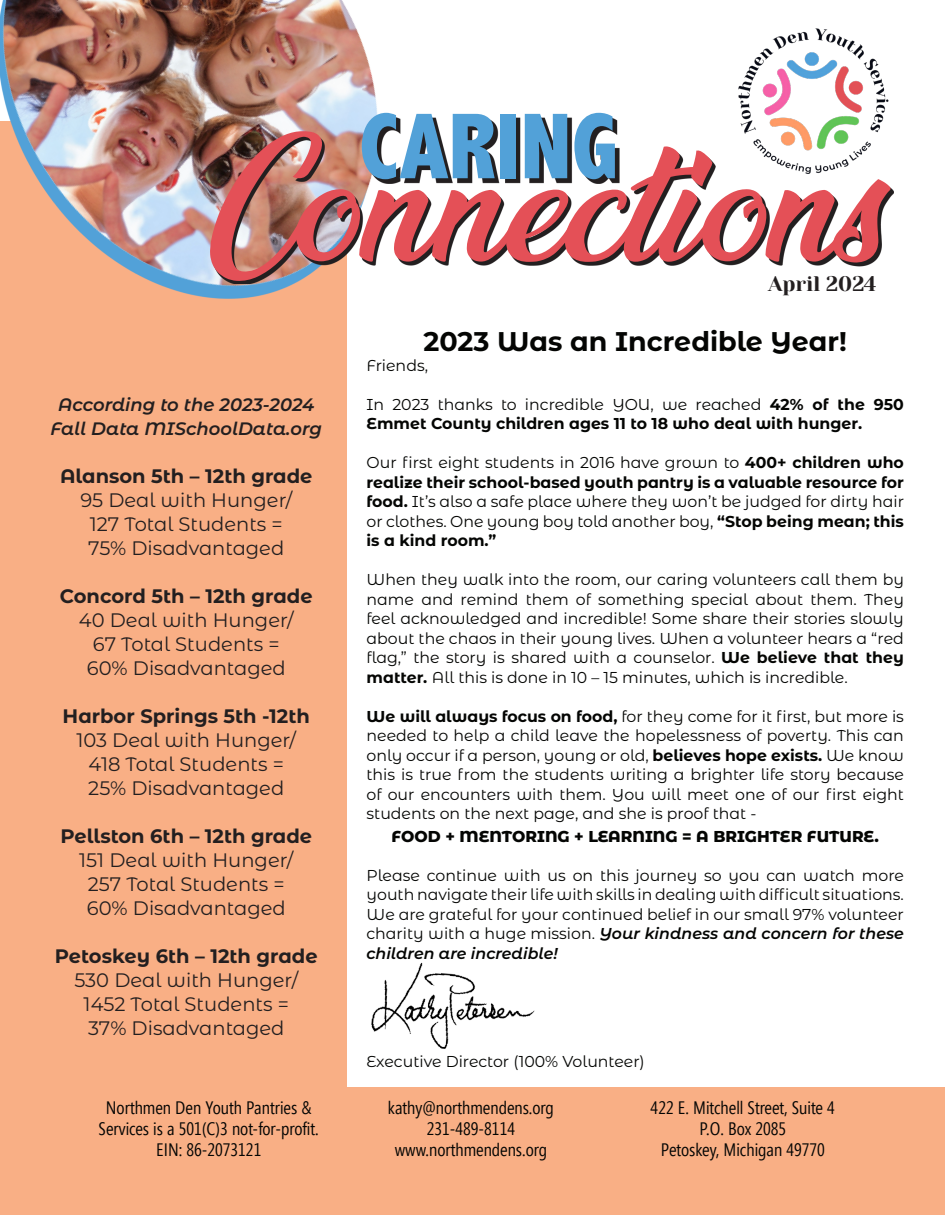
<style>
.page{position:relative;width:945px;height:1215px;background:#fff}
.page>*{position:absolute;margin:0;border:0;box-sizing:border-box;transform-origin:0 0}
.t1{font:900 142.5px "Ananda";color:#e45057}
.t2{font:800 condensed 94.5px "Abadi";color:#52a1d8}
.t3{font:700 27px "Montserrat Alternates";color:#040503}
.t4{font:21px "Yeseva One";color:#231f20}
.t5{font:19.5px "Montserrat Alternates";color:#231f20}
.t6{font:700 19.5px "Montserrat Alternates";color:#231f20}
.t7{font:18px/21px "Segoe Condensed";color:#040504;text-align:center}
.t8{font:18px/21px "Segoe Condensed";color:#040503;text-align:center}
.t9{font:italic 600 18px "Montserrat Alternates";color:#231f20}
.t10{font:15.75px/19.5px "Montserrat Alternates";color:#040503;text-align:justify}
.t11{font:700 15.75px/19.5px "Montserrat Alternates";color:#040503}
.t12{font:800 15.75px "Montserrat Alternates";color:#040503}
.s1{font-weight:400}
.s2{font-weight:700}
.s3{font-weight:600;font-style:italic}
</style>
<div class="page">
<div style="left:0;top:122px;width:347px;height:1030px;background:#f9af85"></div>
<img style="left:0;top:0;width:378px;height:299px">
<svg style="left:213px;top:134px;width:681px;height:150px"></svg>
<svg style="left:366px;top:117px;width:253px;height:66px;fill:#231f20"></svg>
<div style="left:0;top:1087px;width:945px;height:128px;background:#f9af85"></div>
<img style="left:727px;top:28px;width:167px;height:154px">
<img style="left:371px;top:962px;width:164px;height:87px">
<h2 class="t2" style="left:359px;top:92px;width:261px">CARING</h2>
<h1 class="t1" style="left:204px;top:129px;width:686px">Connections</h1>
<h3 class="t4" style="left:768px;top:268px;width:110px">April 2024</h3>
<p class="t9" style="left:58px;top:392px;width:258px">According to the 2023-2024</p>
<p class="t9" style="left:51px;top:416px;width:273px">Fall Data MISchoolData.org</p>
<p class="t6" style="left:60px;top:462px;width:254px">Alanson 5th – 12th grade</p>
<p class="t5" style="left:80px;top:487px;width:213px">95 Deal with Hunger/</p>
<p class="t5" style="left:90px;top:511px;width:194px">127 Total Students =</p>
<p class="t5" style="left:88px;top:535px;width:198px">75% Disadvantaged</p>
<p class="t6" style="left:60px;top:582px;width:254px">Concord 5th – 12th grade</p>
<p class="t5" style="left:79px;top:607px;width:216px">40 Deal with Hunger/</p>
<p class="t5" style="left:93px;top:631px;width:188px">67 Total Students =</p>
<p class="t5" style="left:87px;top:655px;width:200px">60% Disadvantaged</p>
<p class="t6" style="left:63px;top:702px;width:249px">Harbor Springs 5th -12th</p>
<p class="t5" style="left:76px;top:727px;width:221px">103 Deal with Hunger/</p>
<p class="t5" style="left:89px;top:751px;width:197px">418 Total Students =</p>
<p class="t5" style="left:88px;top:775px;width:198px">25% Disadvantaged</p>
<p class="t6" style="left:60px;top:822px;width:253px">Pellston 6th – 12th grade</p>
<p class="t5" style="left:79px;top:847px;width:216px">151 Deal with Hunger/</p>
<p class="t5" style="left:88px;top:871px;width:198px">257 Total Students =</p>
<p class="t5" style="left:87px;top:895px;width:200px">60% Disadvantaged</p>
<p class="t6" style="left:55px;top:942px;width:264px">Petoskey 6th – 12th grade</p>
<p class="t5" style="left:74px;top:967px;width:225px">530 Deal with Hunger/</p>
<p class="t5" style="left:84px;top:991px;width:207px">1452 Total Students =</p>
<p class="t5" style="left:88px;top:1015px;width:198px">37% Disadvantaged</p>
<p class="t3" style="left:424px;top:322px;width:425px">2023 Was an Incredible Year!</p>
<p class="t10" style="left:367px;top:355px;width:63px">Friends,</p>
<p class="t11" style="left:367px;top:394px;width:539px"><span class="s1">In 2023 thanks to incredible YOU, we reached</span> 42% of the 950<br>Emmet County children ages 11 to 18 who deal with hunger.</p>
<p class="t10" style="left:367px;top:453px;width:539px">Our first eight students in 2016 have grown to <span class="s2">400+ children who realize their school-based youth pantry is a valuable resource for food.</span> It’s also a safe place where they won’t be judged for dirty hair or clothes. One young boy told another boy, <span class="s2">“Stop being mean; this is a kind room.”</span></p>
<p class="t10" style="left:367px;top:570px;width:539px">When they walk into the room, our caring volunteers call them by name and remind them of something special about them. They feel acknowledged and incredible! Some share their stories slowly about the chaos in their young lives. When a volunteer hears a “red flag,” the story is shared with a counselor. <span class="s2">We believe that they matter.</span> All this is done in 10 – 15 minutes, which is incredible.</p>
<p class="t10" style="left:367px;top:706px;width:539px"><span class="s2">We will always focus on food,</span> for they come for it first, but more is needed to help a child leave the hopelessness of poverty. This can only occur if a person, young or old, <span class="s2">believes hope exists.</span> We know this is true from the students writing a brighter life story because of our encounters with them. You will meet one of our first eight students on the next page, and she is proof that -</p>
<p class="t12" style="left:392px;top:825px;width:489px">FOOD + MENTORING + LEARNING = A BRIGHTER FUTURE.</p>
<p class="t10" style="left:367px;top:865px;width:539px">Please continue with us on this journey so you can watch more youth navigate their life with skills in dealing with difficult situations.<br>We are grateful for your continued belief in our small 97% volunteer charity with a huge mission. <span class="s3">Your kindness and concern for these children are incredible!</span></p>
<p class="t10" style="left:367px;top:1051px;width:280px">Executive Director (100% Volunteer)</p>
<p class="t7" style="left:99px;top:1097px;width:222px">Northmen Den Youth Pantries &amp;<br>Services is a 501(C)3 not-for-profit.<br>EIN: 86-2073121</p>
<p class="t7" style="left:651px;top:1097px;width:186px">422 E. Mitchell Street, Suite 4<br>P.O. Box 2085<br>Petoskey, Michigan 49770</p>
<p class="t8" style="left:388px;top:1097px;width:167px">kathy@northmendens.org<br>231-489-8114 www.northmendens.org</p>
</div>
